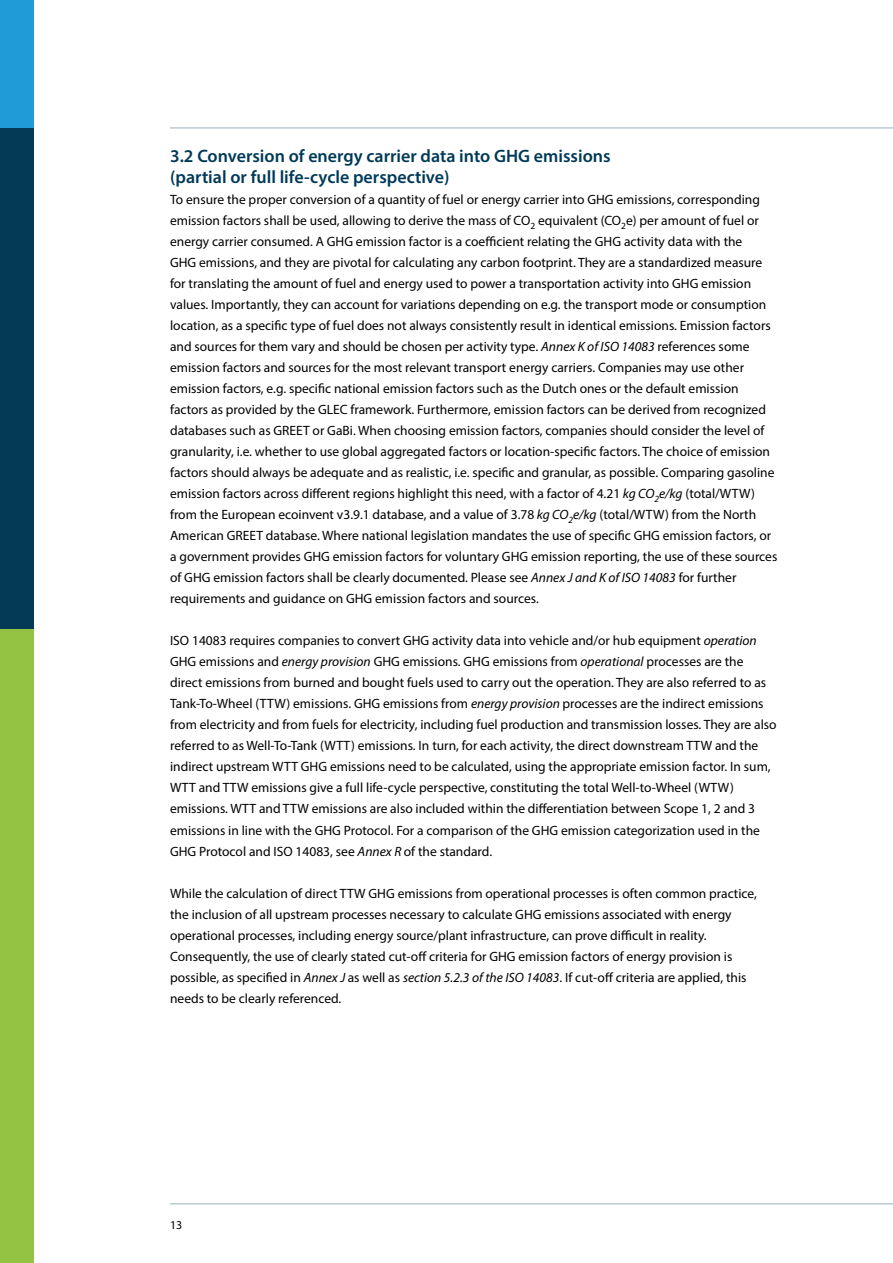
<style>
.page{position:relative;width:893px;height:1263px;background:#fff}
.page>*{position:absolute;margin:0;border:0;box-sizing:border-box;transform-origin:0 0}
.t1{font:600 18px/21px "Myriad Pro";color:#013a57}
.t2{font:13.5px/21px "Myriad Pro";color:#000}
.t3{font:12px "Myriad Pro";color:#000}
.s1{font-style:italic}
</style>
<div class="page">
<div style="left:0;top:128px;width:34px;height:501px;background:#043a56"></div>
<div style="left:0;top:629px;width:34px;height:634px;background:#94c242"></div>
<div style="left:0;top:0;width:34px;height:128px;background:#209bd8"></div>
<hr style="left:170px;top:1203px;width:723px;height:1px;background:#9ab0bc">
<hr style="left:170px;top:128px;width:723px;height:1px;background:#9ab0bc">
<h1 class="t1" style="left:170px;top:145px;width:442px">3.2 Conversion of energy carrier data into GHG emissions (partial or full life-cycle perspective)</h1>
<p class="t2" style="left:170px;top:189px;width:609px">To ensure the proper conversion of a quantity of fuel or energy carrier into GHG emissions, corresponding emission factors shall be used, allowing to derive the mass of CO<sub>2</sub> equivalent (CO<sub>2</sub>e) per amount of fuel or energy carrier consumed. A GHG emission factor is a coefficient relating the GHG activity data with the<br>GHG emissions, and they are pivotal for calculating any carbon footprint. They are a standardized measure for translating the amount of fuel and energy used to power a transportation activity into GHG emission values. Importantly, they can account for variations depending on e.g. the transport mode or consumption location, as a specific type of fuel does not always consistently result in identical emissions. Emission factors and sources for them vary and should be chosen per activity type. <span class="s1">Annex K of ISO 14083</span> references some emission factors and sources for the most relevant transport energy carriers. Companies may use other emission factors, e.g. specific national emission factors such as the Dutch ones or the default emission factors as provided by the GLEC framework. Furthermore, emission factors can be derived from recognized databases such as GREET or GaBi. When choosing emission factors, companies should consider the level of granularity, i.e. whether to use global aggregated factors or location-specific factors. The choice of emission factors should always be adequate and as realistic, i.e. specific and granular, as possible. Comparing gasoline emission factors across different regions highlight this need, with a factor of 4.21 <span class="s1">kg CO</span><sub>2</sub><span class="s1">e/kg</span> (total/WTW) from the European ecoinvent v3.9.1 database, and a value of 3.78 <span class="s1">kg CO</span><sub>2</sub><span class="s1">e/kg</span> (total/WTW) from the North American GREET database. Where national legislation mandates the use of specific GHG emission factors, or a government provides GHG emission factors for voluntary GHG emission reporting, the use of these sources of GHG emission factors shall be clearly documented. Please see <span class="s1">Annex J and K of ISO 14083</span> for further requirements and guidance on GHG emission factors and sources.</p>
<p class="t2" style="left:170px;top:630px;width:608px">ISO 14083 requires companies to convert GHG activity data into vehicle and/or hub equipment <span class="s1">operation </span>GHG emissions and <span class="s1">energy provision</span> GHG emissions. GHG emissions from <span class="s1">operational</span> processes are the direct emissions from burned and bought fuels used to carry out the operation. They are also referred to as Tank-To-Wheel (TTW) emissions. GHG emissions from <span class="s1">energy provision</span> processes are the indirect emissions from electricity and from fuels for electricity, including fuel production and transmission losses. They are also referred to as Well-To-Tank (WTT) emissions. In turn, for each activity, the direct downstream TTW and the indirect upstream WTT GHG emissions need to be calculated, using the appropriate emission factor. In sum, WTT and TTW emissions give a full life-cycle perspective, constituting the total Well-to-Wheel (WTW) emissions. WTT and TTW emissions are also included within the differentiation between Scope 1, 2 and 3 emissions in line with the GHG Protocol. For a comparison of the GHG emission categorization used in the GHG Protocol and ISO 14083, see <span class="s1">Annex R</span> of the standard.</p>
<p class="t2" style="left:170px;top:882px;width:588px">While the calculation of direct TTW GHG emissions from operational processes is often common practice, the inclusion of all upstream processes necessary to calculate GHG emissions associated with energy operational processes, including energy source/plant infrastructure, can prove difficult in reality.<br>Consequently, the use of clearly stated cut-off criteria for GHG emission factors of energy provision is possible, as specified in <span class="s1">Annex J</span> as well as <span class="s1">section 5.2.3 of the ISO 14083</span>. If cut-off criteria are applied, this needs to be clearly referenced.</p>
<p class="t3" style="left:170px;top:1218px;width:14px">13</p>
</div>
